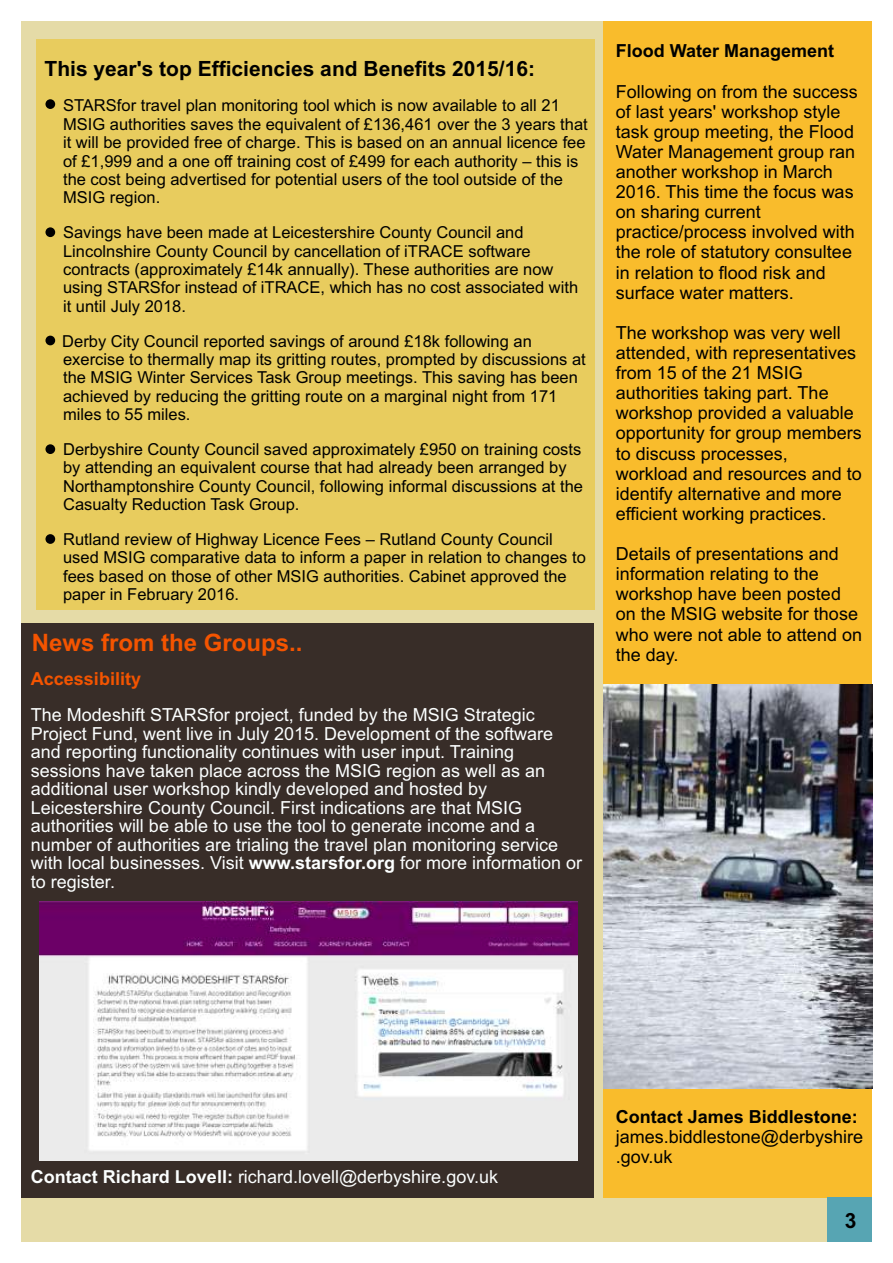
<style>
.page{position:relative;width:893px;height:1263px;background:#fff}
.page>*{position:absolute;margin:0;border:0;box-sizing:border-box;transform-origin:0 0}
.t1{font:700 24px "Arial";color:#f45400}
.t2{font:700 21px "Arial";color:#000}
.t3{font:18px/20.1px "Arial";color:#000}
.t4{font:18px/18.5px "Arial";color:#fcffff}
.t5{font:700 18px "Arial";color:#000}
.t6{font:700 18px "Arial";color:#f45400}
.t7{font:16.5px/18.5px "Arial";color:#000}
.s1{font-weight:700}
</style>
<div class="page">
<div style="left:21px;top:21px;width:851px;height:1220px;background:#e5dba7"></div>
<div style="left:21px;top:623px;width:573px;height:574px;background:#382d28"></div>
<div style="left:36px;top:39px;width:558px;height:570px;background:#e8cc5e"></div>
<div style="left:604px;top:21px;width:268px;height:1176px;background:#f9bc2c"></div>
<div style="left:45px;top:99px;width:10px;height:10px;background:#000;border-radius:50%"></div>
<div style="left:45px;top:227px;width:10px;height:10px;background:#000;border-radius:50%"></div>
<div style="left:45px;top:336px;width:10px;height:9px;background:#000;border-radius:50%"></div>
<div style="left:45px;top:444px;width:10px;height:10px;background:#000;border-radius:50%"></div>
<div style="left:45px;top:534px;width:10px;height:10px;background:#000;border-radius:50%"></div>
<div style="left:828px;top:1197px;width:44px;height:44px;background:#57a5b3"></div>
<img style="left:39px;top:901px;width:538px;height:259px">
<img style="left:604px;top:684px;width:268px;height:404px">
<p class="t2" style="left:45px;top:60px;width:492px">This year's top Efficiencies and Benefits 2015/16:</p>
<p class="t7" style="left:63px;top:98px;width:526px">STARSfor travel plan monitoring tool which is now available to all 21<br>MSIG authorities saves the equivalent of £136,461 over the 3 years that it will be provided free of charge. This is based on an annual licence fee of £1,999 and a one off training cost of £499 for each authority – this is the cost being advertised for potential users of the tool outside of the MSIG region.</p>
<p class="t7" style="left:63px;top:225px;width:517px">Savings have been made at Leicestershire County Council and Lincolnshire County Council by cancellation of iTRACE software contracts (approximately £14k annually). These authorities are now using STARSfor instead of iTRACE, which has no cost associated with it until July 2018.</p>
<p class="t7" style="left:62px;top:333px;width:525px">Derby City Council reported savings of around £18k following an exercise to thermally map its gritting routes, prompted by discussions at the MSIG Winter Services Task Group meetings. This saving has been achieved by reducing the gritting route on a marginal night from 171 miles to 55 miles.</p>
<p class="t7" style="left:63px;top:441px;width:521px">Derbyshire County Council saved approximately £950 on training costs by attending an equivalent course that had already been arranged by Northamptonshire County Council, following informal discussions at the Casualty Reduction Task Group.</p>
<p class="t7" style="left:63px;top:531px;width:524px">Rutland review of Highway Licence Fees – Rutland County Council used MSIG comparative data to inform a paper in relation to changes to fees based on those of other MSIG authorities. Cabinet approved the paper in February 2016.</p>
<h1 class="t1" style="left:32px;top:633px;width:272px">News from the Groups..</h1>
<p class="t6" style="left:31px;top:672px;width:112px">Accessibility</p>
<p class="t4" style="left:31px;top:707px;width:553px">The Modeshift STARSfor project, funded by the MSIG Strategic Project Fund, went live in July 2015. Development of the software and reporting functionality continues with user input. Training sessions have taken place across the MSIG region as well as an additional user workshop kindly developed and hosted by Leicestershire County Council. First indications are that MSIG authorities will be able to use the tool to generate income and a number of authorities are trialing the travel plan monitoring service with local businesses. Visit <span class="s1">www.starsfor.org</span> for more information or to register.</p>
<p class="t5" style="left:616px;top:44px;width:220px">Flood Water Management</p>
<p class="t3" style="left:616px;top:83px;width:244px">Following on from the success of last years' workshop style task group meeting, the Flood<br>Water Management group ran another workshop in March<br>2016. This time the focus was on sharing current practice/process involved with the role of statutory consultee in relation to flood risk and surface water matters.</p>
<p class="t3" style="left:616px;top:324px;width:248px">The workshop was very well attended, with representatives from 15 of the 21 MSIG authorities taking part. The workshop provided a valuable opportunity for group members to discuss processes, workload and resources and to identify alternative and more efficient working practices.</p>
<p class="t3" style="left:616px;top:545px;width:248px">Details of presentations and information relating to the workshop have been posted on the MSIG website for those who were not able to attend on the day.</p>
<p class="t4" style="left:31px;top:1169px;width:469px"><span class="s1">Contact Richard Lovell:</span> richard.lovell@derbyshire.gov.uk</p>
<p class="t5" style="left:616px;top:1110px;width:244px">Contact James Biddlestone:</p>
<p class="t3" style="left:616px;top:1129px;width:249px">james.biddlestone@derbyshire .gov.uk</p>
<p class="t2" style="left:845px;top:1213px;width:13px">3</p>
</div>
